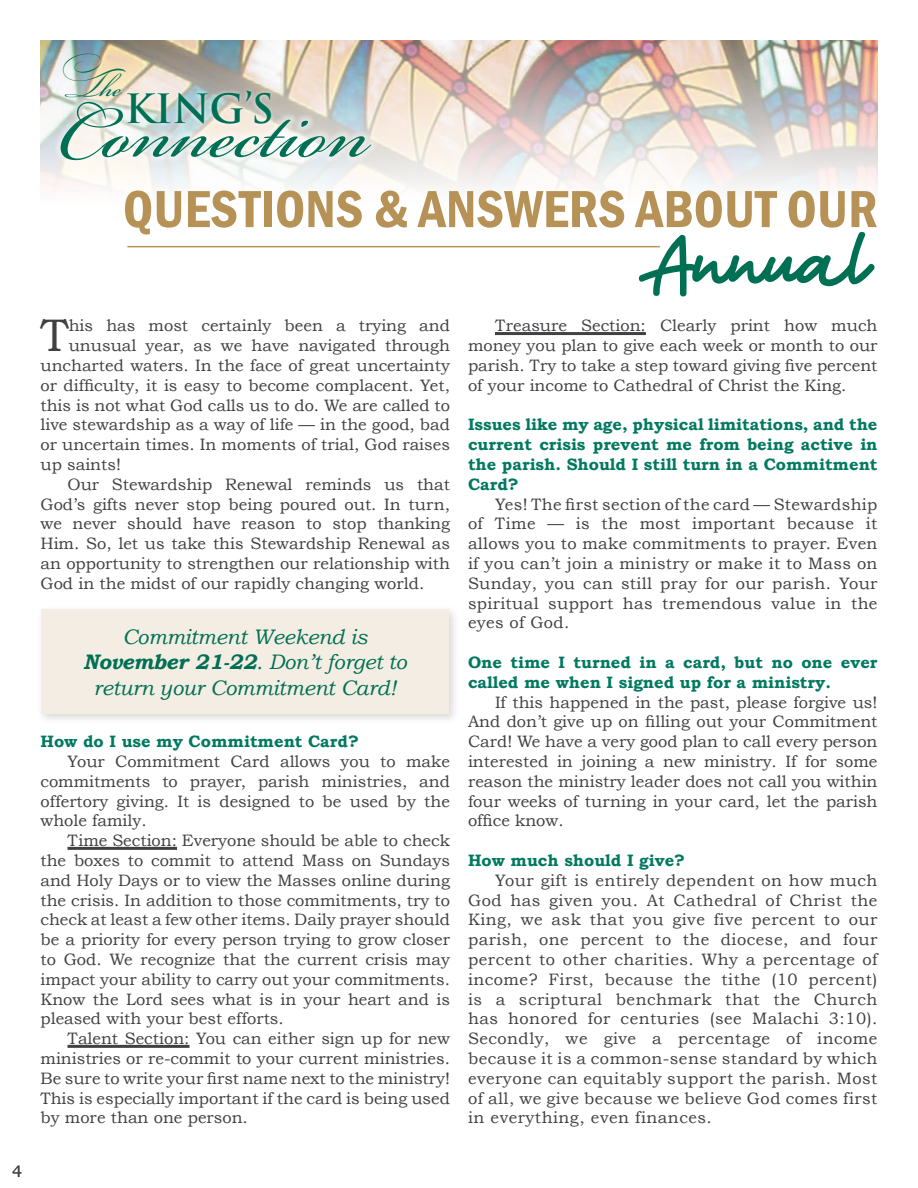
<style>
.page{position:relative;width:918px;height:1188px;background:#fff}
.page>*{position:absolute;margin:0;border:0;box-sizing:border-box;transform-origin:0 0}
.t1{font:116.7px "Bickham Script Pro";color:#007054}
.t2{font:93px "Brighter";color:#007054}
.t3{font:600 condensed 54px "Franklin Gothic";color:#b79257}
.t4{font:45.6px "Bookman Old Style";color:#414042}
.t5{font:700 39.45px "Trajan Pro";color:#007054}
.t6{font:39.45px "Bickham Script Pro";color:#007054}
.t7{font:italic 21px/25.5px "Bookman Old Style";letter-spacing:-.01em;color:#007054;text-align:center}
.t8{font:16.5px/19.8px "Bookman Old Style";color:#414042;text-align:justify}
.t9{font:700 16.5px/19.8px "Bookman Old Style";color:#007960;text-align:justify}
.s1{font-weight:700}
.s2{font-style:italic}
</style>
<div class="page">
<img style="left:40px;top:40px;width:838px;height:147px">
<svg style="left:54px;top:95px;width:324px;height:72px"></svg>
<div style="left:123px;top:87px;width:152px;height:41px;background:#fff;opacity:.75"></div>
<hr style="left:127px;top:246px;width:533px;height:1px;background:#b79257">
<hr style="left:68px;top:847px;width:109px;height:3px;background:#414042">
<hr style="left:68px;top:1045px;width:122px;height:3px;background:#414042">
<hr style="left:495px;top:332px;width:151px;height:3px;background:#414042">
<div style="left:36px;top:604px;width:424px;height:122px;background:#000;opacity:.15"></div>
<div style="left:41px;top:609px;width:408px;height:105px;background:#f4ede4"></div>
<p class="t8" style="left:12px;top:1162px;width:12px">4</p>
<h3 class="t6" style="left:62px;top:60px;width:65px">Th e</h3>
<h3 class="t5" style="left:125px;top:84px;width:151px">KING’S</h3>
<h1 class="t1" style="left:58px;top:48px;width:308px">Connection</h1>
<h3 class="t3" style="left:123px;top:173px;width:756px">QUESTIONS &amp; ANSWERS ABOUT OUR</h3>
<h2 class="t2" style="left:639px;top:213px;width:232px">Annual</h2>
<h3 class="t4" style="left:40px;top:310px;width:30px">T</h3>
<p class="t8" style="left:69px;top:316px;width:383px">his has most certainly been a trying and</p>
<p class="t8" style="left:69px;top:336px;width:383px">unusual year, as we have navigated through</p>
<p class="t8" style="left:40px;top:356px;width:411px">uncharted waters. In the face of great uncertainty</p>
<p class="t8" style="left:40px;top:375px;width:411px">or difficulty, it is easy to become complacent. Yet,</p>
<p class="t8" style="left:40px;top:395px;width:411px">this is not what God calls us to do. We are called to</p>
<p class="t8" style="left:40px;top:415px;width:411px">live stewardship as a way of life — in the good, bad</p>
<p class="t8" style="left:40px;top:435px;width:411px">or uncertain times. In moments of trial, God raises</p>
<p class="t8" style="left:40px;top:455px;width:82px">up saints!</p>
<p class="t8" style="left:67px;top:474px;width:384px">Our Stewardship Renewal reminds us that</p>
<p class="t8" style="left:40px;top:494px;width:411px">God’s gifts never stop being poured out. In turn,</p>
<p class="t8" style="left:40px;top:514px;width:411px">we never should have reason to stop thanking</p>
<p class="t8" style="left:40px;top:534px;width:411px">Him. So, let us take this Stewardship Renewal as</p>
<p class="t8" style="left:40px;top:554px;width:411px">an opportunity to strengthen our relationship with</p>
<p class="t8" style="left:40px;top:573px;width:385px">God in the midst of our rapidly changing world.</p>
<p class="t7" style="left:83px;top:623px;width:325px">Commitment Weekend is<br><span class="s1">November 21-22</span>. Don’t forget to return your Commitment Card!</p>
<p class="t9" style="left:40px;top:732px;width:320px">How do I use my Commitment Card?</p>
<p class="t8" style="left:40px;top:752px;width:411px;text-indent:27px">Your Commitment Card allows you to make commitments to prayer, parish ministries, and offertory giving. It is designed to be used by the whole family.</p>
<p class="t8" style="left:40px;top:831px;width:411px;text-indent:27px">Time Section: Everyone should be able to check the boxes to commit to attend Mass on Sundays and Holy Days or to view the Masses online during the crisis. In addition to those commitments, try to check at least a few other items. Daily prayer should be a priority for every person trying to grow closer to God. We recognize that the current crisis may impact your ability to carry out your commitments.<br>Know the Lord sees what is in your heart and is pleased with your best efforts.</p>
<p class="t8" style="left:40px;top:1029px;width:411px;text-indent:27px">Talent Section: You can either sign up for new ministries or re-commit to your current ministries.<br>Be sure to write your first name next to the ministry!<br>This is especially important if the card is being used by more than one person.</p>
<p class="t8" style="left:468px;top:316px;width:411px;text-indent:27px">Treasure Section: Clearly print how much money you plan to give each week or month to our parish. Try to take a step toward giving five percent of your income to Cathedral of Christ the King.</p>
<p class="t9" style="left:468px;top:415px;width:411px">Issues like my age, physical limitations, and the current crisis prevent me from being active in the parish. Should I still turn in a Commitment Card?</p>
<p class="t8" style="left:468px;top:494px;width:411px;text-indent:27px">Yes! The first section of the card — Stewardship of Time — is the most important because it allows you to make commitments to prayer. Even if you can’t join a ministry or make it to Mass on Sunday, you can still pray for our parish. Your spiritual support has tremendous value in the eyes of God<span class="s2">.</span></p>
<p class="t9" style="left:468px;top:652px;width:411px">One time I turned in a card, but no one ever called me when I signed up for a ministry.</p>
<p class="t8" style="left:468px;top:692px;width:411px;text-indent:27px">If this happened in the past, please forgive us!<br>And don’t give up on filling out your Commitment Card! We have a very good plan to call every person interested in joining a new ministry. If for some reason the ministry leader does not call you within four weeks of turning in your card, let the parish office know.</p>
<p class="t9" style="left:468px;top:850px;width:219px">How much should I give?</p>
<p class="t8" style="left:468px;top:870px;width:411px;text-indent:27px">Your gift is entirely dependent on how much God has given you. At Cathedral of Christ the King, we ask that you give five percent to our parish, one percent to the diocese, and four percent to other charities. Why a percentage of income? First, because the tithe (10 percent) is a scriptural benchmark that the Church has honored for centuries (see Malachi 3:10).<br>Secondly, we give a percentage of income because it is a common-sense standard by which everyone can equitably support the parish. Most of all, we give because we believe God comes first in everything, even finances.</p>
</div>
